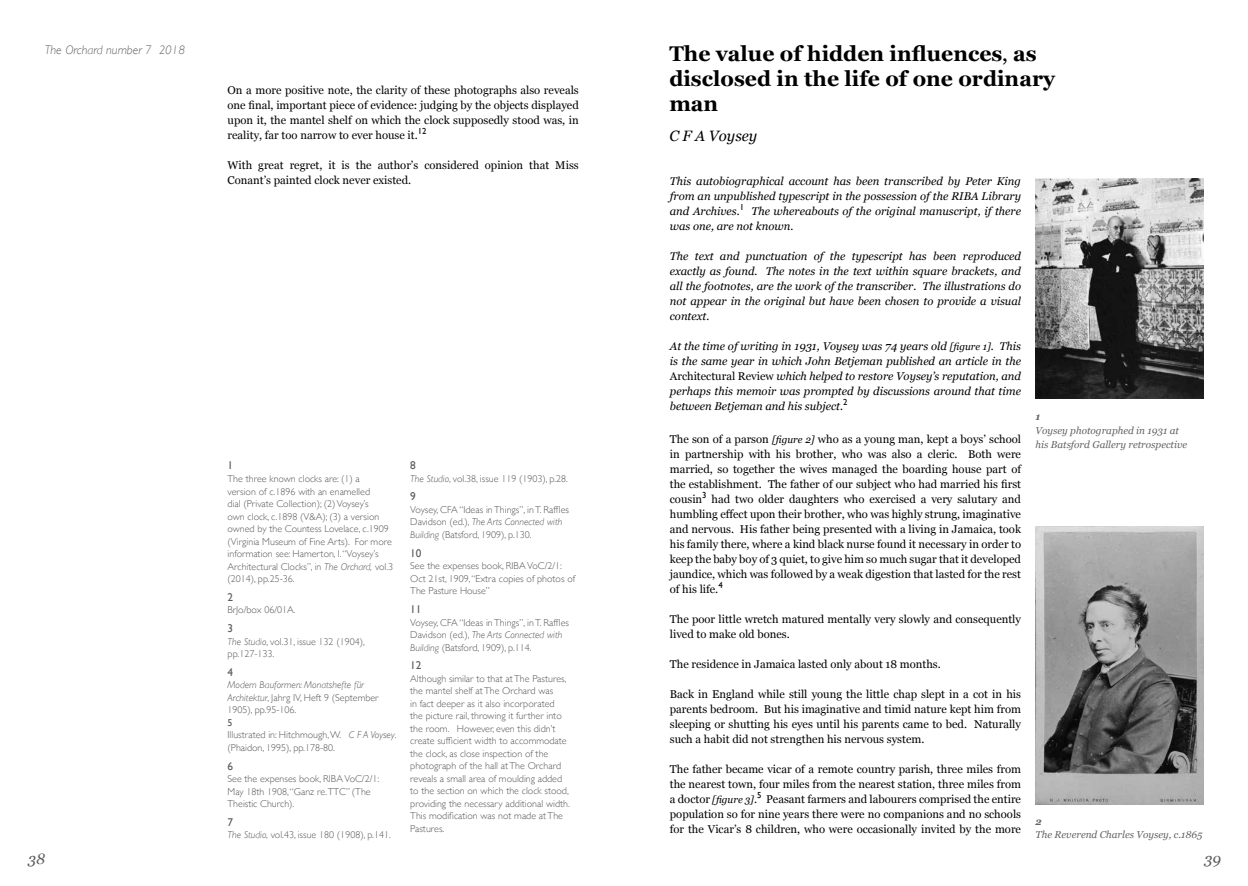
<style>
.page{position:relative;width:1248px;height:886px;background:#fff}
.page>*{position:absolute;margin:0;border:0;box-sizing:border-box;transform-origin:0 0}
.t1{font:700 21.25px/25px "Georgia";color:#000}
.t2{font:italic 15px "Georgia";color:#000}
.t3{font:italic 15px "Georgia";color:#58595b}
.t4{font:italic 300 12.5px "Gill Sans";color:#636466}
.t5{font:11.25px/15px "Georgia";color:#000;text-align:justify}
.t6{font:italic 11.25px/15px "Georgia";color:#000;text-align:justify}
.t7{font:11.25px "Gill Sans";color:#58595b}
.t8{font:300 10px/12.5px "Gill Sans";color:#58595b}
.t9{font:italic 10px/13.8px "Georgia";color:#636466}
.t10{font:italic 300 10px/12.5px "Gill Sans";color:#58595b}
.t11{font:italic 700 10px "Georgia";color:#636466}
.s1{font-style:italic}
.s2{font-style:normal}
.s3{font-weight:400}
.s4{font-size:10px}
.s5{font-style:italic;font-size:10px}
</style>
<div class="page">
<img style="left:1035px;top:178px;width:168px;height:221px">
<img style="left:1035px;top:526px;width:168px;height:278px">
<p class="t4" style="left:45px;top:43px;width:141px">The Orchard number 7 2018</p>
<p class="t5" style="left:227px;top:82px;width:353px">On a more positive note, the clarity of these photographs also reveals one final, important piece of evidence: judging by the objects displayed upon it, the mantel shelf on which the clock supposedly stood was, in reality, far too narrow to ever house it.<sup>12</sup></p>
<p class="t5" style="left:227px;top:157px;width:353px">With great regret, it is the author’s considered opinion that Miss<br>Conant’s painted clock never existed.</p>
<p class="t7" style="left:227px;top:459px;width:7px">1</p>
<p class="t8" style="left:227px;top:472px;width:167px">The three known clocks are: (1) a<br>version of c.1896 with an enamelled<br>dial (Private Collection); (2) Voysey’s<br>own clock, c.1898 (V&amp;A); (3) a version owned by the Countess Lovelace, c.1909 (Virginia Museum of Fine Arts). For more information see: Hamerton, I. “Voysey’s Architectural Clocks”, in <span class="s1">The Orchard,</span> vol.3 (2014), pp.25-36.</p>
<p class="t7" style="left:227px;top:590px;width:7px">2</p>
<p class="t8" style="left:227px;top:603px;width:70px">BrJo/box 06/01A.</p>
<p class="t7" style="left:227px;top:621px;width:7px">3</p>
<p class="t8" style="left:227px;top:634px;width:139px"><span class="s1">The Studio</span>, vol.31, issue 132 (1904), pp.127-133.</p>
<p class="t7" style="left:227px;top:665px;width:7px">4</p>
<p class="t10" style="left:227px;top:679px;width:152px">Modern Bauformen: Monatshefte für<br>Architektur<span class="s2">, Jahrg IV, Heft 9 (September<br>1905), pp.95-106.</span></p>
<p class="t8" style="left:227px;top:716px;width:170px"><span class="s3">5<br></span>Illustrated in: Hitchmough, W. <span class="s1">C F A Voysey</span>. (Phaidon, 1995), pp.178-80.</p>
<p class="t7" style="left:227px;top:759px;width:7px">6</p>
<p class="t8" style="left:227px;top:772px;width:153px">See the expenses book, RIBA VoC/2/1:<br>May 18th 1908, “Ganz re.TTC” (The<br>Theistic Church).</p>
<p class="t7" style="left:227px;top:815px;width:7px">7</p>
<p class="t8" style="left:227px;top:828px;width:165px"><span class="s1">The Studio,</span> vol.43, issue 180 (1908), p.141.</p>
<p class="t7" style="left:410px;top:459px;width:7px">8</p>
<p class="t8" style="left:410px;top:472px;width:159px"><span class="s1">The Studio</span>, vol.38, issue 119 (1903), p.28.</p>
<p class="t7" style="left:410px;top:490px;width:7px">9</p>
<p class="t8" style="left:410px;top:503px;width:160px">Voysey, CFA “Ideas in Things”, in T. Raffles<br>Davidson (ed.), <span class="s1">The Arts Connected with<br>Building</span> (Batsford, 1909), p.130.</p>
<p class="t7" style="left:410px;top:546px;width:13px">10</p>
<p class="t8" style="left:410px;top:559px;width:166px">See the expenses book, RIBA VoC/2/1:<br>Oct 21st, 1909, “Extra copies of photos of<br>The Pasture House”</p>
<p class="t7" style="left:410px;top:602px;width:13px">11</p>
<p class="t8" style="left:410px;top:615px;width:160px">Voysey, CFA “Ideas in Things”, in T. Raffles<br>Davidson (ed.), <span class="s1">The Arts Connected with<br>Building</span> (Batsford, 1909), p.114.</p>
<p class="t7" style="left:410px;top:659px;width:13px">12</p>
<p class="t8" style="left:410px;top:672px;width:161px">Although similar to that at The Pastures, the mantel shelf at The Orchard was<br>in fact deeper as it also incorporated the picture rail, throwing it further into the room. However, even this didn’t create sufficient width to accommodate the clock, as close inspection of the photograph of the hall at The Orchard reveals a small area of moulding added to the section on which the clock stood, providing the necessary additional width.<br>This modification was not made at The Pastures.</p>
<h1 class="t1" style="left:669px;top:40px;width:387px">The value of hidden influences<span class="s3">,</span> as disclosed in the life of one ordinary man</h1>
<h2 class="t2" style="left:669px;top:125px;width:89px">C F A Voysey</h2>
<p class="t6" style="left:669px;top:173px;width:353px">This autobiographical account has been transcribed by Peter King from an unpublished typescript in the possession of the RIBA Library and Archives.<sup>1</sup> The whereabouts of the original manuscript, if there was one, are not known.</p>
<p class="t6" style="left:669px;top:248px;width:353px">The text and punctuation of the typescript has been reproduced exactly as found. The notes in the text within square brackets, and all the footnotes, are the work of the transcriber. The illustrations do not appear in the original but have been chosen to provide a visual context.</p>
<p class="t6" style="left:669px;top:338px;width:353px">At the time of writing in 1931, Voysey was 74 years old <span class="s4">[figure 1]</span>. This is the same year in which John Betjeman published an article in the <span class="s2">Architectural Review</span> which helped to restore Voysey’s reputation, and perhaps this memoir was prompted by discussions around that time between Betjeman and his subject.<sup>2</sup></p>
<p class="t5" style="left:669px;top:431px;width:353px">The son of a parson <span class="s5">[figure 2]</span> who as a young man, kept a boys’ school in partnership with his brother, who was also a cleric. Both were married, so together the wives managed the boarding house part of the establishment. The father of our subject who had married his first cousin<sup>3</sup> had two older daughters who exercised a very salutary and humbling effect upon their brother, who was highly strung, imaginative and nervous. His father being presented with a living in Jamaica, took his family there, where a kind black nurse found it necessary in order to keep the baby boy of 3 quiet, to give him so much sugar that it developed jaundice, which was followed by a weak digestion that lasted for the rest of his life.<sup>4</sup></p>
<p class="t5" style="left:669px;top:611px;width:353px">The poor little wretch matured mentally very slowly and consequently lived to make old bones.</p>
<p class="t5" style="left:669px;top:656px;width:272px">The residence in Jamaica lasted only about 18 months.</p>
<p class="t5" style="left:669px;top:686px;width:353px">Back in England while still young the little chap slept in a cot in his parents bedroom. But his imaginative and timid nature kept him from sleeping or shutting his eyes until his parents came to bed. Naturally such a habit did not strengthen his nervous system.</p>
<p class="t5" style="left:669px;top:761px;width:353px">The father became vicar of a remote country parish, three miles from the nearest town, four miles from the nearest station, three miles from a doctor <span class="s5">[figure 3]</span>.<sup>5</sup> Peasant farmers and labourers comprised the entire population so for nine years there were no companions and no schools for the Vicar’s 8 children, who were occasionally invited by the more</p>
<p class="t11" style="left:1035px;top:409px;width:6px">1</p>
<p class="t9" style="left:1035px;top:423px;width:153px">Voysey photographed in 1931 at his Batsford Gallery retrospective</p>
<p class="t11" style="left:1035px;top:814px;width:8px">2</p>
<p class="t9" style="left:1035px;top:828px;width:168px">The Reverend Charles Voysey, c.1865</p>
<h2 class="t3" style="left:28px;top:847px;width:19px">38</h2>
<h2 class="t3" style="left:1203px;top:847px;width:18px">39</h2>
</div>
